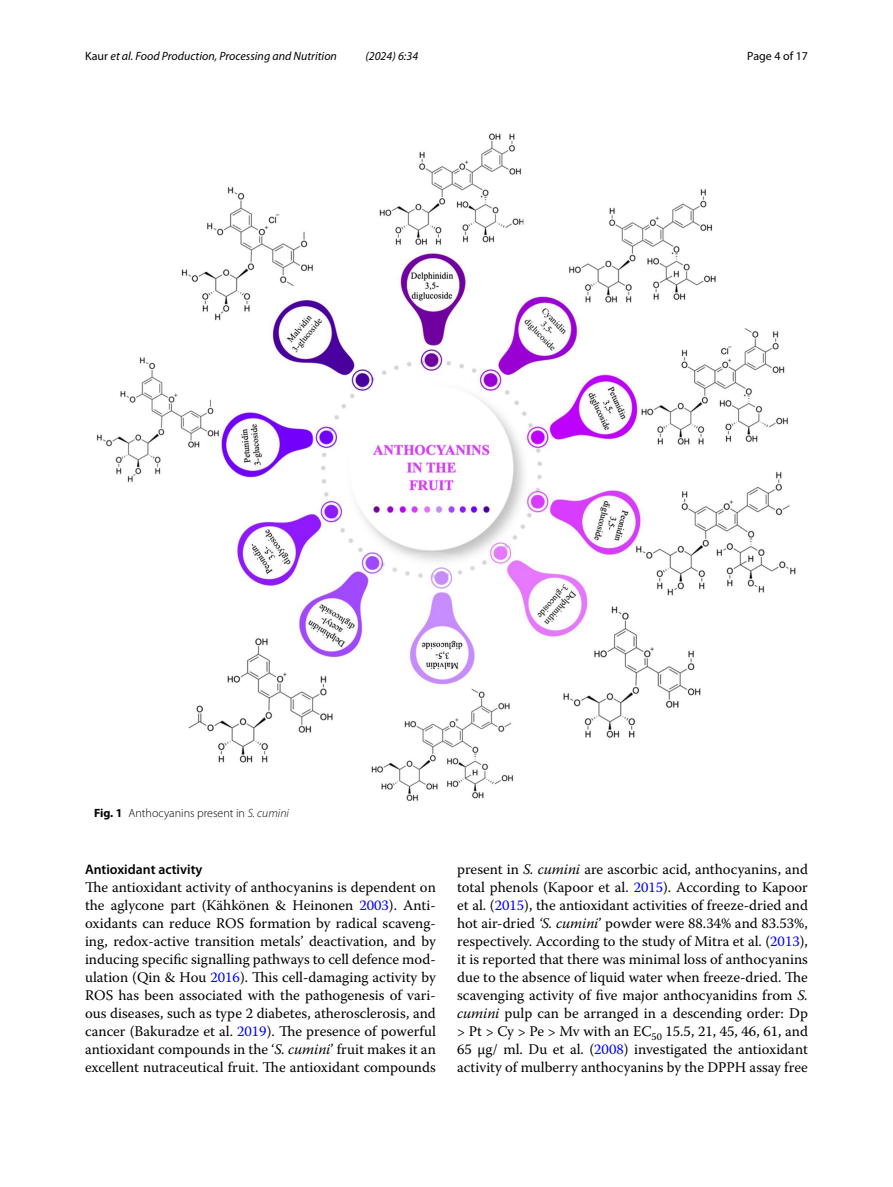
<style>
.page{position:relative;width:893px;height:1187px;background:#fff}
.page>*{position:absolute;margin:0;border:0;box-sizing:border-box;transform-origin:0 0}
.t1{font:14.7px/18px "Warnock Pro";color:#000;text-align:justify}
.t2{font:600 13.8px "Myriad Pro";color:#000}
.t3{font:italic 12px "Myriad Pro";color:#000}
.t4{font:300 12px "Myriad Pro";color:#000}
.t5{font:12px "Myriad Pro";color:#000}
.s1{font-style:normal}
.s2{font-weight:700}
.s3{font-style:italic}
.s4{color:#00f}
</style>
<div class="page">
<img style="left:96px;top:133px;width:700px;height:668px">
<p class="t3" style="left:85px;top:48px;width:253px"><span class="s1">Kaur</span> et al. Food Production, Processing and Nutrition</p>
<p class="t3" style="left:365px;top:48px;width:54px">(2024) 6:34</p>
<p class="t5" style="left:747px;top:48px;width:62px">Page 4 of 17</p>
<p class="t4" style="left:94px;top:806px;width:196px"><span class="s2">Fig. 1</span> Anthocyanins present in <span class="s3">S. cumini</span></p>
<p class="t2" style="left:85px;top:860px;width:119px">Antioxidant activity</p>
<p class="t1" style="left:85px;top:877px;width:352px">The antioxidant activity of anthocyanins is dependent on the aglycone part (Kähkönen &amp; Heinonen <span class="s4">2003</span>). Anti&shy;oxidants can reduce ROS formation by radical scaveng&shy;ing, redox-active transition metals’ deactivation, and by inducing specific signalling pathways to cell defence mod&shy;ulation (Qin &amp; Hou <span class="s4">2016</span>). This cell-damaging activity by ROS has been associated with the pathogenesis of vari&shy;ous diseases, such as type 2 diabetes, atherosclerosis, and cancer (Bakuradze et al. <span class="s4">2019</span>). The presence of powerful antioxidant compounds in the ‘<span class="s3">S. cumini</span>’ fruit makes it an excellent nutraceutical fruit. The antioxidant compounds</p>
<p class="t1" style="left:457px;top:860px;width:352px">present in <span class="s3">S. cumini</span> are ascorbic acid, anthocyanins, and total phenols (Kapoor et al. <span class="s4">2015</span>). According to Kapoor et al. (<span class="s4">2015</span>), the antioxidant activities of freeze-dried and hot air-dried <span class="s3">‘S. cumini</span>’ powder were 88.34% and 83.53%, respectively. According to the study of Mitra et al. (<span class="s4">2013</span>), it is reported that there was minimal loss of anthocyanins due to the absence of liquid water when freeze-dried. The scavenging activity of five major anthocyanidins from <span class="s3">S. cumini</span> pulp can be arranged in a descending order: Dp &gt; Pt &gt; Cy &gt; Pe &gt; Mv with an EC<sub>50</sub> 15.5, 21, 45, 46, 61, and 65 µg/ ml. Du et al. (<span class="s4">2008</span>) investigated the antioxidant activity of mulberry anthocyanins by the DPPH assay free</p>
</div>
